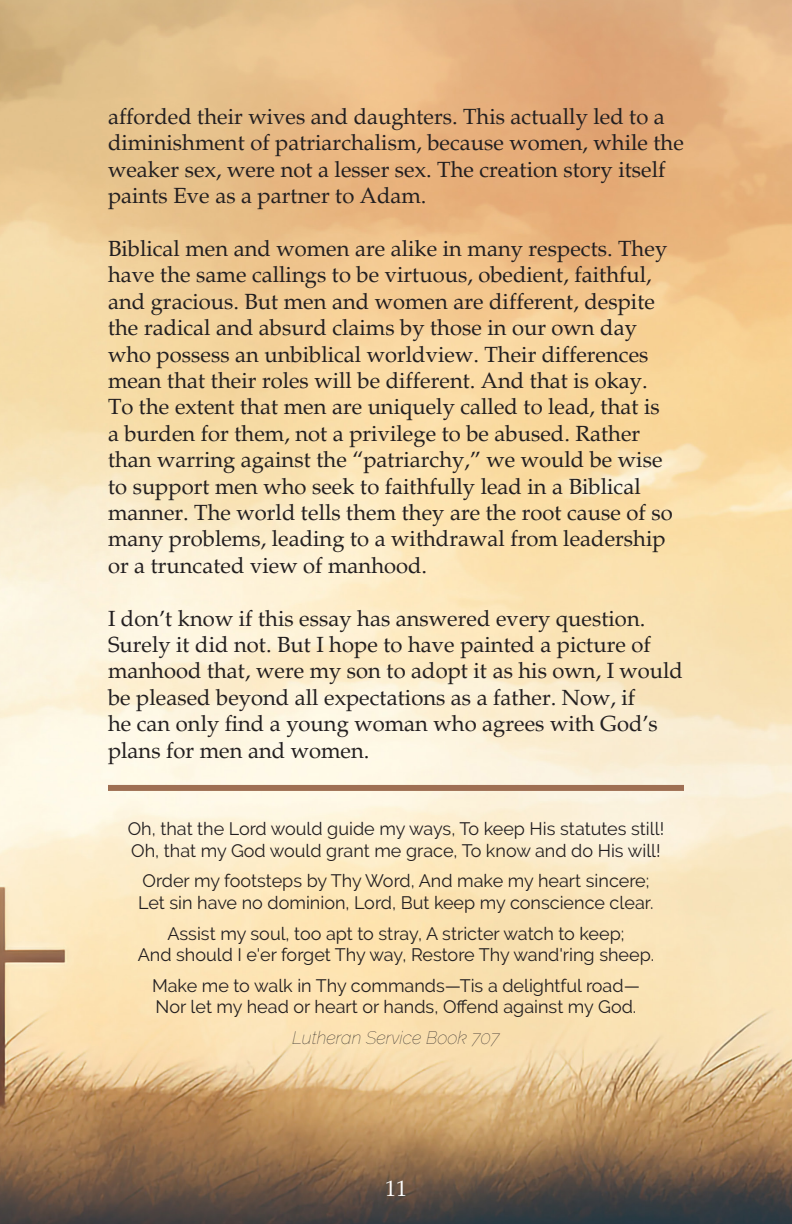
<style>
.page{position:relative;width:792px;height:1224px;background:#fff}
.page>*{position:absolute;margin:0;border:0;box-sizing:border-box;transform-origin:0 0}
.Default{font:22px/26.4px "Palatino";color:#231f20}
.t1{font:22px "Palatino";color:#fff}
.t2{font:18px "Raleway";color:#231f20}
.t3{font:italic 100 18px "Raleway";color:#231f20}
</style>
<div class="page">
<img style="left:0;top:0;width:792px;height:1224px">
<div style="left:108px;top:785px;width:576px;height:6px;background:#9e6f53"></div>
<p class="Default" style="left:108px;top:104px;width:578px">afforded their wives and daughters. This actually led to a diminishment of patriarchalism, because women, while the weaker sex, were not a lesser sex. The creation story itself paints Eve as a partner to Adam.</p>
<p class="Default" style="left:108px;top:236px;width:566px">Biblical men and women are alike in many respects. They have the same callings to be virtuous, obedient, faithful, and gracious. But men and women are different, despite the radical and absurd claims by those in our own day who possess an unbiblical worldview. Their differences mean that their roles will be different. And that is okay.<br>To the extent that men are uniquely called to lead, that is a burden for them, not a privilege to be abused. Rather than warring against the “patriarchy,” we would be wise to support men who seek to faithfully lead in a Biblical manner. The world tells them they are the root cause of so many problems, leading to a withdrawal from leadership or a truncated view of manhood.</p>
<p class="Default" style="left:108px;top:605px;width:577px">I don’t know if this essay has answered every question.<br>Surely it did not. But I hope to have painted a picture of manhood that, were my son to adopt it as his own, I would be pleased beyond all expectations as a father. Now, if<br>he can only find a young woman who agrees with God’s plans for men and women.</p>
<p class="t2" style="left:128px;top:818px;width:538px">Oh, that the Lord would guide my ways, To keep His statutes still!</p>
<p class="t2" style="left:131px;top:840px;width:531px">Oh, that my God would grant me grace, To know and do His will!</p>
<p class="t2" style="left:143px;top:871px;width:508px">Order my footsteps by Thy Word, And make my heart sincere;</p>
<p class="t2" style="left:138px;top:892px;width:517px">Let sin have no dominion, Lord, But keep my conscience clear.</p>
<p class="t2" style="left:167px;top:923px;width:459px">Assist my soul, too apt to stray, A stricter watch to keep;</p>
<p class="t2" style="left:138px;top:944px;width:518px">And should I e'er forget Thy way, Restore Thy wand'ring sheep.</p>
<p class="t2" style="left:152px;top:975px;width:489px">Make me to walk in Thy commands—Tis a delightful road—</p>
<p class="t2" style="left:156px;top:997px;width:482px">Nor let my head or heart or hands, Offend against my God.</p>
<p class="t3" style="left:292px;top:1027px;width:209px">Lutheran Service Book 707</p>
<p class="t1" style="left:385px;top:1175px;width:23px">11</p>
</div>
